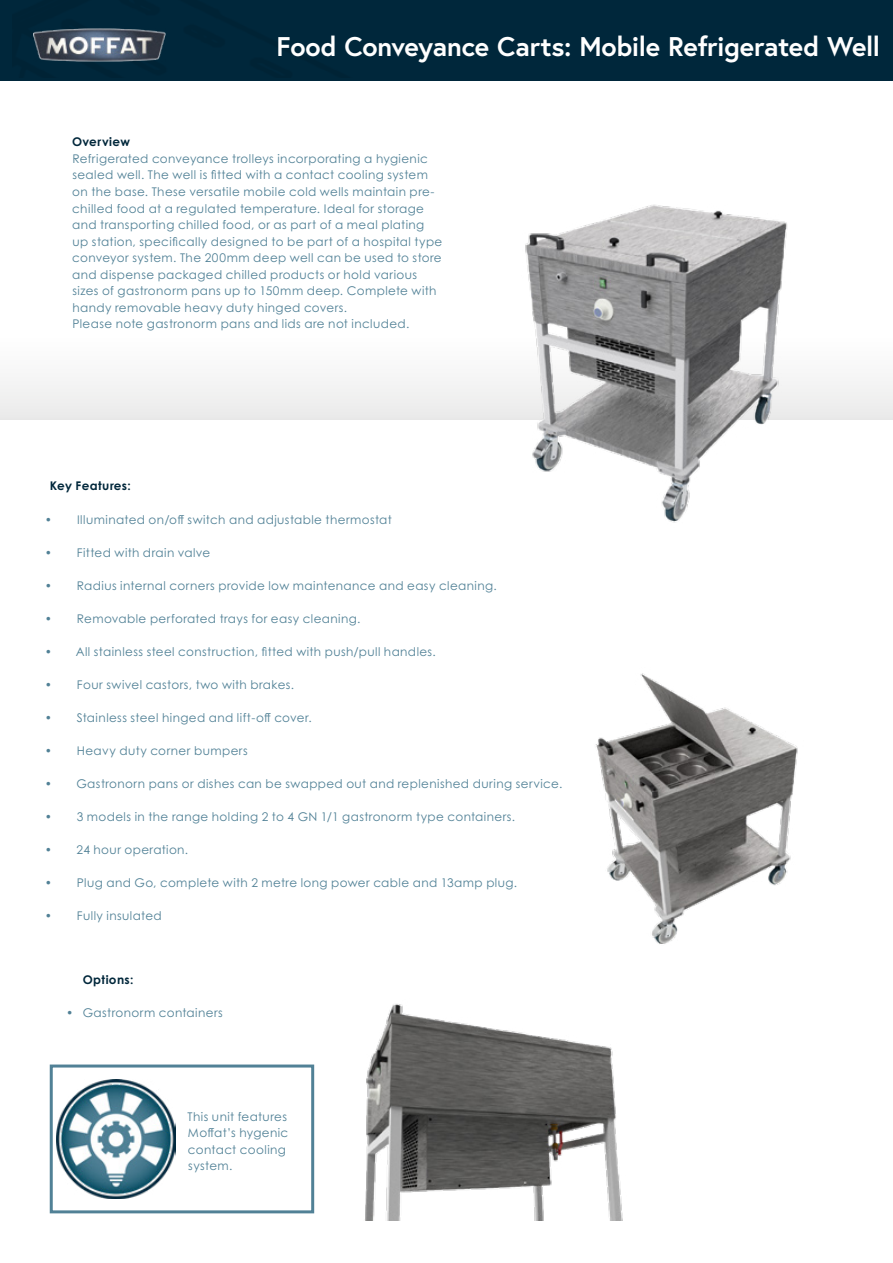
<style>
.page{position:relative;width:893px;height:1263px;background:#fff}
.page>*{position:absolute;margin:0;border:0;box-sizing:border-box;transform-origin:0 0}
.t1{font:700 27px "Europa";letter-spacing:-.01em;color:#fff}
.t2{font:12px/16.5px "Century Gothic Pro";letter-spacing:.035em;color:#518196}
.t3{font:700 12px "Century Gothic Pro";letter-spacing:.035em;color:#00273b}
</style>
<div class="page">
<div style="left:0;top:0;width:893px;height:81px;background:#00273b"></div>
<div style="left:0;top:337px;width:893px;height:83px;background:#f5f5f5"></div>
<img style="left:595px;top:673px;width:203px;height:271px">
<img style="left:496px;top:204px;width:359px;height:319px">
<img style="left:365px;top:1004px;width:258px;height:217px">
<svg style="left:49px;top:1064px;width:266px;height:150px"></svg>
<img style="left:33px;top:29px;width:132px;height:32px">
<h1 class="t1" style="left:277px;top:28px;width:605px">Food Conveyance Carts: Mobile Refrigerated Well</h1>
<p class="t3" style="left:72px;top:135px;width:59px">Overview</p>
<p class="t2" style="left:72px;top:150px;width:372px">Refrigerated conveyance trolleys incorporating a hygienic sealed well. The well is fitted with a contact cooling system on the base. These versatile mobile cold wells maintain pre&shy;chilled food at a regulated temperature. Ideal for storage and transporting chilled food, or as part of a meal plating up station, specifically designed to be part of a hospital type conveyor system. The 200mm deep well can be used to store and dispense packaged chilled products or hold various sizes of gastronorm pans up to 150mm deep. Complete with handy removable heavy duty hinged covers.<br>Please note gastronorm pans and lids are not included.</p>
<p class="t3" style="left:50px;top:479px;width:82px">Key Features:</p>
<p class="t2" style="left:45px;top:511px;width:348px">• Illuminated on/off switch and adjustable thermostat</p>
<p class="t2" style="left:45px;top:544px;width:167px">• Fitted with drain valve</p>
<p class="t2" style="left:45px;top:577px;width:453px">• Radius internal corners provide low maintenance and easy cleaning.</p>
<p class="t2" style="left:45px;top:610px;width:317px">• Removable perforated trays for easy cleaning.</p>
<p class="t2" style="left:45px;top:643px;width:392px">• All stainless steel construction, fitted with push/pull handles.</p>
<p class="t2" style="left:45px;top:676px;width:251px">• Four swivel castors, two with brakes.</p>
<p class="t2" style="left:45px;top:709px;width:268px">• Stainless steel hinged and lift-off cover.</p>
<p class="t2" style="left:45px;top:742px;width:204px">• Heavy duty corner bumpers</p>
<p class="t2" style="left:45px;top:775px;width:519px">• Gastronorn pans or dishes can be swapped out and replenished during service.</p>
<p class="t2" style="left:45px;top:808px;width:472px">• 3 models in the range holding 2 to 4 GN 1/1 gastronorm type containers.</p>
<p class="t2" style="left:45px;top:841px;width:145px">• 24 hour operation.</p>
<p class="t2" style="left:45px;top:874px;width:474px">• Plug and Go, complete with 2 metre long power cable and 13amp plug.</p>
<p class="t2" style="left:45px;top:908px;width:118px">• Fully insulated</p>
<p class="t3" style="left:83px;top:972px;width:52px">Options:</p>
<p class="t2" style="left:66px;top:1004px;width:158px">• Gastronorm containers</p>
<p class="t2" style="left:188px;top:1108px;width:102px">This unit features<br>Moffat’s hygenic contact cooling system.</p>
</div>
